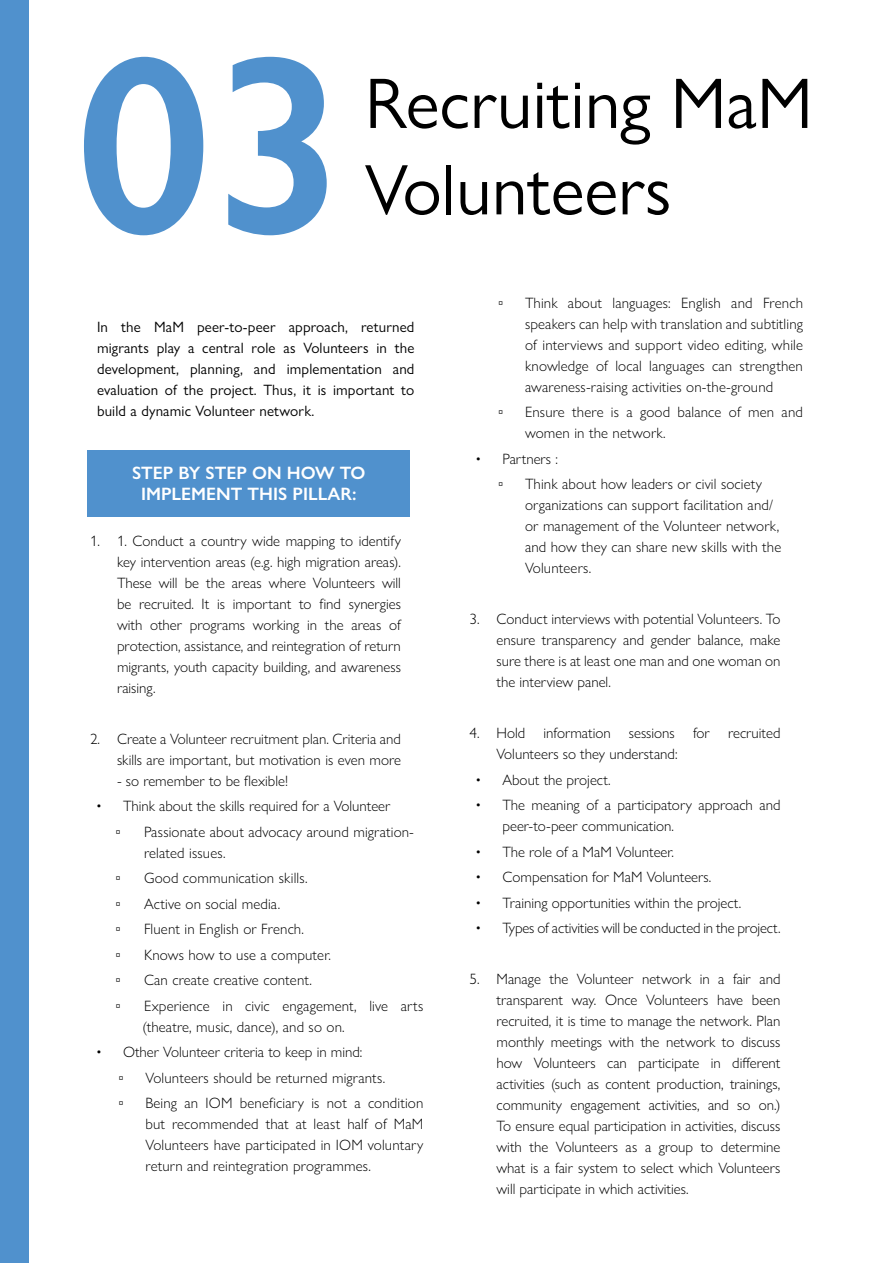
<style>
.page{position:relative;width:893px;height:1263px;background:#fff}
.page>*{position:absolute;margin:0;border:0;box-sizing:border-box;transform-origin:0 0}
.t1{font:600 255px "Gill Sans Nova";color:#5091cd}
.t2{font:72px/86.4px "Gill Sans Nova";color:#000}
.t3{font:600 18px/21.6px "Gill Sans Nova";color:#fff;text-align:center}
.t4{font:300 15px/21px "Gill Sans Nova";color:#000}
.t5{font:15px/21px "Gill Sans Nova";letter-spacing:.01em;color:#000;text-align:justify}
</style>
<div class="page">
<div style="left:0;top:0;width:28px;height:1263px;background:#5091cd"></div>
<div style="left:88px;top:450px;width:322px;height:66px;background:#5091cd"></div>
<h1 class="t1" style="left:76px;top:-11px;width:272px">03</h1>
<h2 class="t2" style="left:365px;top:60px;width:449px">Recruiting MaM<br>Volunteers</h2>
<p class="t5" style="left:97px;top:316px;width:319px">In the MaM peer-to-peer approach, returned migrants play a central role as Volunteers in the development, planning, and implementation and evaluation of the project. Thus, it is important to build a dynamic Volunteer network.</p>
<p class="t3" style="left:132px;top:462px;width:235px">STEP BY STEP ON HOW TO<br>IMPLEMENT THIS PILLAR:</p>
<p class="t4" style="left:117px;top:530px;width:285px;text-align:justify;text-indent:-27px">1. 1. Conduct a country wide mapping to identify key intervention areas (e.g. high migration areas).<br>These will be the areas where Volunteers will be recruited. It is important to find synergies with other programs working in the areas of protection, assistance, and reintegration of return migrants, youth capacity building, and awareness raising.</p>
<p class="t4" style="left:90px;top:728px;width:312px;text-align:right">2. Create a Volunteer recruitment plan. Criteria and skills are important, but motivation is even more</p>
<p class="t4" style="left:117px;top:770px;width:173px">- so remember to be flexible!</p>
<p class="t4" style="left:116px;top:793px;width:277px;line-height:25.5px;text-indent:-19px">• Think about the skills required for a Volunteer ▫</p>
<p class="t4" style="left:144px;top:821px;width:272px">Passionate about advocacy around migration&shy;related issues.</p>
<p class="t4" style="left:116px;top:867px;width:7px">▫</p>
<p class="t4" style="left:144px;top:867px;width:165px">Good communication skills.</p>
<p class="t4" style="left:116px;top:893px;width:7px">▫</p>
<p class="t4" style="left:144px;top:893px;width:138px">Active on social media.</p>
<p class="t4" style="left:116px;top:918px;width:7px">▫</p>
<p class="t4" style="left:144px;top:918px;width:161px">Fluent in English or French.</p>
<p class="t4" style="left:116px;top:944px;width:7px">▫</p>
<p class="t4" style="left:144px;top:944px;width:189px">Knows how to use a computer.</p>
<p class="t4" style="left:116px;top:969px;width:7px">▫</p>
<p class="t4" style="left:144px;top:969px;width:169px">Can create creative content.</p>
<p class="t4" style="left:116px;top:995px;width:7px">▫</p>
<p class="t4" style="left:143px;top:995px;width:282px">Experience in civic engagement, live arts (theatre, music, dance), and so on.</p>
<p class="t4" style="left:119px;top:1039px;width:245px;line-height:25.5px;text-indent:-22px">• Other Volunteer criteria to keep in mind: ▫</p>
<p class="t4" style="left:146px;top:1067px;width:241px">Volunteers should be returned migrants.</p>
<p class="t4" style="left:119px;top:1092px;width:7px">▫</p>
<p class="t4" style="left:146px;top:1092px;width:279px;text-align:justify">Being an IOM beneficiary is not a condition but recommended that at least half of MaM Volunteers have participated in IOM voluntary return and reintegration programmes.</p>
<p class="t4" style="left:498px;top:292px;width:7px">▫</p>
<p class="t4" style="left:525px;top:292px;width:279px;text-align:justify">Think about languages: English and French speakers can help with translation and subtitling of interviews and support video editing, while knowledge of local languages can strengthen awareness-raising activities on-the-ground</p>
<p class="t4" style="left:498px;top:402px;width:7px">▫</p>
<p class="t4" style="left:525px;top:402px;width:279px">Ensure there is a good balance of men and women in the network.</p>
<p class="t4" style="left:498px;top:446px;width:61px;line-height:25.5px;text-indent:-22px">• Partners : ▫</p>
<p class="t4" style="left:525px;top:474px;width:258px">Think about how leaders or civil society organizations can support facilitation and/ or management of the Volunteer network, and how they can share new skills with the Volunteers.</p>
<p class="t4" style="left:497px;top:609px;width:285px;text-align:justify;text-indent:-27px">3. Conduct interviews with potential Volunteers. To ensure transparency and gender balance, make sure there is at least one man and one woman on the interview panel.</p>
<p class="t4" style="left:497px;top:723px;width:285px;text-indent:-27px">4. Hold information sessions for recruited<br>Volunteers so they understand:</p>
<p class="t4" style="left:476px;top:769px;width:137px">• About the project.</p>
<p class="t4" style="left:503px;top:795px;width:279px;text-indent:-27px">• The meaning of a participatory approach and peer-to-peer communication.</p>
<p class="t4" style="left:476px;top:841px;width:200px">• The role of a MaM Volunteer.</p>
<p class="t4" style="left:476px;top:867px;width:237px">• Compensation for MaM Volunteers.</p>
<p class="t4" style="left:476px;top:892px;width:267px">• Training opportunities within the project.</p>
<p class="t4" style="left:476px;top:918px;width:306px">• Types of activities will be conducted in the project.</p>
<p class="t4" style="left:497px;top:969px;width:285px;text-align:justify;text-indent:-27px">5. Manage the Volunteer network in a fair and transparent way. Once Volunteers have been recruited, it is time to manage the network. Plan monthly meetings with the network to discuss how Volunteers can participate in different activities (such as content production, trainings, community engagement activities, and so on.)<br>To ensure equal participation in activities, discuss with the Volunteers as a group to determine what is a fair system to select which Volunteers will participate in which activities.</p>
</div>
